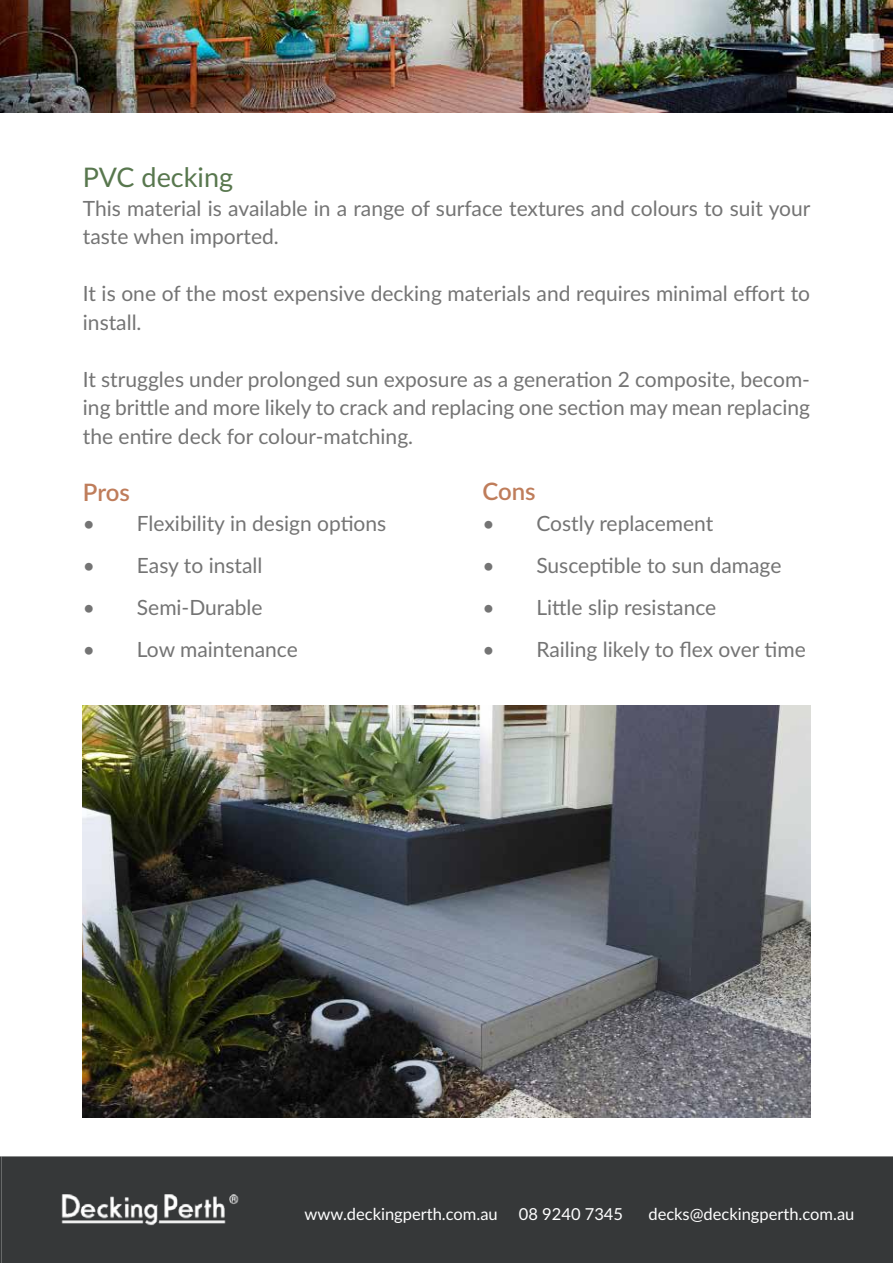
<style>
.page{position:relative;width:893px;height:1263px;background:#fff}
.page>*{position:absolute;margin:0;border:0;box-sizing:border-box;transform-origin:0 0}
.t1{font:27px "Lato";color:#58774e}
.t2{font:600 24px "Lato";letter-spacing:-.005em;color:#bf7d5b}
.t3{font:21px/28.5px "Lato";color:#747474}
.t4{font:16.5px "Lato";color:#fff}
</style>
<div class="page">
<svg style="left:0;top:1156px;width:2px;height:107px"></svg>
<div style="left:2px;top:1156px;width:891px;height:107px;background:#363839"></div>
<img style="left:56px;top:1184px;width:188px;height:47px">
<img style="left:1px;top:0;width:892px;height:113px">
<img style="left:83px;top:706px;width:727px;height:412px">
<p class="t1" style="left:83px;top:158px;width:152px">PVC decking</p>
<p class="t3" style="left:83px;top:193px;width:729px">This material is available in a range of surface textures and colours to suit your taste when imported.</p>
<p class="t3" style="left:83px;top:278px;width:729px">It is one of the most expensive decking materials and requires minimal effort to install.</p>
<p class="t3" style="left:83px;top:364px;width:729px;text-align:justify">It struggles under prolonged sun exposure as a generation 2 composite, becom&shy;ing brittle and more likely to crack and replacing one section may mean replacing the entire deck for colour-matching.</p>
<p class="t2" style="left:83px;top:474px;width:49px">Pros</p>
<p class="t3" style="left:83px;top:508px;width:305px">• Flexibility in design options</p>
<p class="t3" style="left:83px;top:550px;width:181px">• Easy to install</p>
<p class="t3" style="left:83px;top:592px;width:181px">• Semi-Durable</p>
<p class="t3" style="left:83px;top:634px;width:216px">• Low maintenance</p>
<p class="t2" style="left:482px;top:474px;width:55px">Cons</p>
<p class="t3" style="left:482px;top:508px;width:232px">• Costly replacement</p>
<p class="t3" style="left:482px;top:550px;width:301px">• Susceptible to sun damage</p>
<p class="t3" style="left:482px;top:592px;width:235px">• Little slip resistance</p>
<p class="t3" style="left:482px;top:634px;width:325px">• Railing likely to flex over time</p>
<p class="t4" style="left:304px;top:1202px;width:195px">www.deckingperth.com.au</p>
<p class="t4" style="left:519px;top:1202px;width:106px">08 9240 7345</p>
<p class="t4" style="left:648px;top:1202px;width:208px">decks@deckingperth.com.au</p>
</div>
